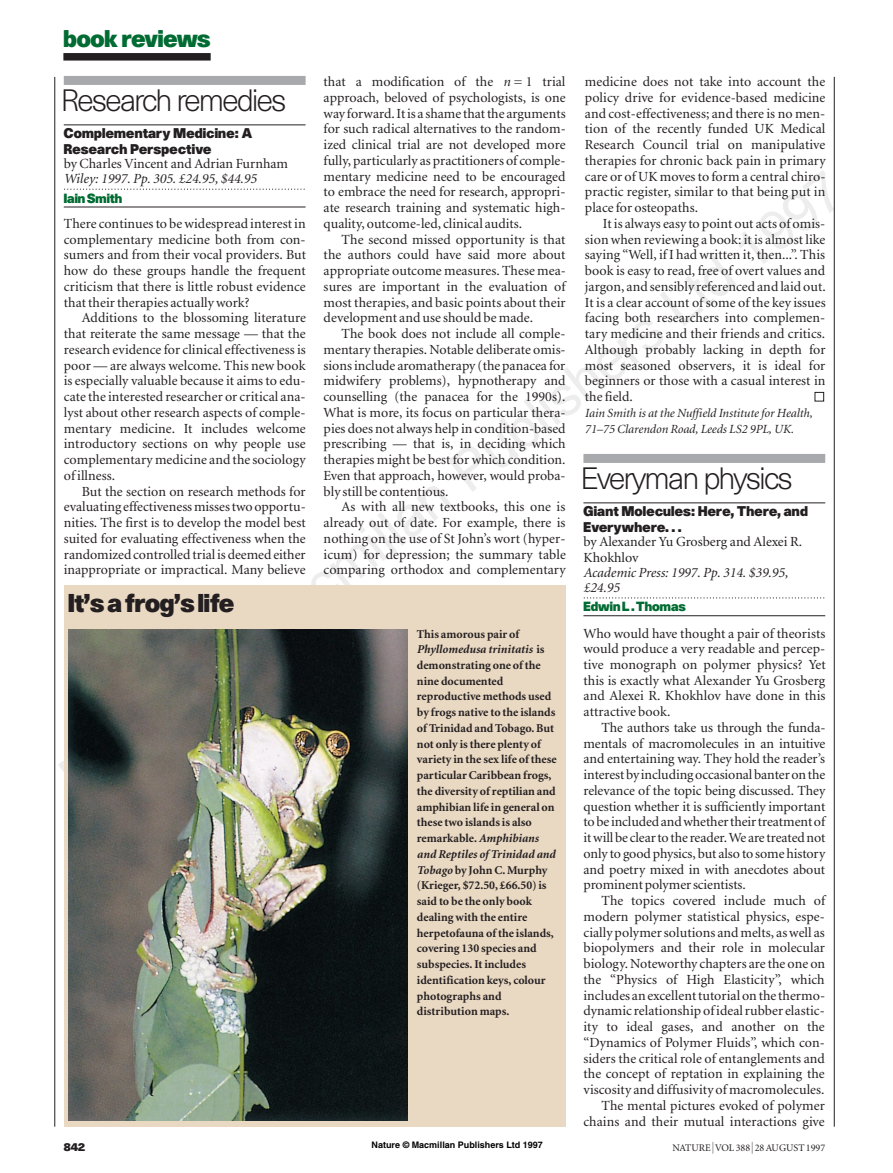
<style>
.page{position:relative;width:893px;height:1173px;background:#fff}
.page>*{position:absolute;margin:0;border:0;box-sizing:border-box;transform-origin:0 0}
.t1{font:28.5px "Unica SB Light Titling";letter-spacing:-.07em;color:#231f20}
.t2{font:700 24px "Unica SH";color:#231f20}
.t3{font:700 22.5px "Unica SH";letter-spacing:-.005em;color:#006b32}
.t4{font:13.95px/15.8px "Minion";letter-spacing:.005em;color:#231f20;text-align:justify}
.t5{font:italic 13.95px/15px "Minion";color:#231f20}
.t6{font:700 13.2px/15.8px "Unica SH";letter-spacing:.02em;color:#231f20}
.t7{font:italic 12.45px/15.8px "Minion";color:#231f20}
.t8{font:700 12.3px "Unica SH";letter-spacing:.005em;color:#006b32}
.t9{font:700 12px/15.8px "Minion";color:#231f20}
.t10{font:700 10.8px "Unica SH";color:#231f20}
.t11{font:10.2px "Minion";color:#231f20}
.t12{font:700 9px "Helvetica";color:#000}
.s1{font-style:italic}
.s2{font-family:"Unica SB";font-weight:300;font-size:12px}
</style>
<div class="page">
<img style="left:361px;top:521px;width:35px;height:33px">
<img style="left:370px;top:513px;width:35px;height:33px">
<img style="left:392px;top:505px;width:39px;height:32px">
<img style="left:416px;top:486px;width:37px;height:34px">
<img style="left:440px;top:447px;width:40px;height:44px">
<img style="left:516px;top:400px;width:35px;height:32px">
<img style="left:525px;top:392px;width:35px;height:33px">
<img style="left:547px;top:389px;width:33px;height:27px">
<img style="left:556px;top:367px;width:49px;height:34px">
<img style="left:592px;top:350px;width:34px;height:29px">
<img style="left:615px;top:333px;width:23px;height:31px">
<img style="left:630px;top:321px;width:33px;height:30px">
<img style="left:652px;top:292px;width:51px;height:34px">
<img style="left:675px;top:276px;width:40px;height:30px">
<img style="left:699px;top:254px;width:37px;height:42px">
<img style="left:771px;top:194px;width:45px;height:36px">
<img style="left:795px;top:171px;width:38px;height:41px">
<div style="left:64px;top:76px;width:241px;height:9px;background:#a8a9ad"></div>
<hr style="left:64px;top:125px;width:241px;height:1px;background:#231f20">
<svg style="left:64px;top:189px;width:241px;height:1px"></svg>
<hr style="left:64px;top:207px;width:241px;height:1px;background:#231f20">
<div style="left:814px;top:392px;width:9px;height:9px;border:1px solid #231f20"></div>
<div style="left:63px;top:53px;width:148px;height:8px;background:#231f20"></div>
<hr style="left:54px;top:77px;width:1px;height:1050px;background:#231f20">
<hr style="left:834px;top:77px;width:1px;height:1050px;background:#231f20">
<div style="left:583px;top:454px;width:242px;height:9px;background:#a8a9ad"></div>
<hr style="left:583px;top:503px;width:242px;height:1px;background:#231f20">
<svg style="left:584px;top:597px;width:241px;height:1px"></svg>
<hr style="left:583px;top:615px;width:242px;height:1px;background:#231f20">
<div style="left:64px;top:585px;width:501px;height:541px;background:#e9d8c2"></div>
<img style="left:68px;top:629px;width:340px;height:491px">
<h3 class="t3" style="left:63px;top:31px;width:149px">book reviews</h3>
<h1 class="t1" style="left:64px;top:91px;width:224px">Research remedies</h1>
<p class="t6" style="left:64px;top:127px;width:190px">Complementary Medicine: A<br>Research Perspective</p>
<p class="t4" style="left:64px;top:157px;width:226px">by Charles Vincent and Adrian Furnham</p>
<p class="t5" style="left:64px;top:172px;width:194px">Wiley: 1997. Pp. 305. £24.95, $44.95</p>
<p class="t8" style="left:64px;top:194px;width:60px">Iain Smith</p>
<p class="t4" style="left:64px;top:217px;width:244px">There continues to be widespread interest in complementary medicine both from con&shy;sumers and from their vocal providers. But how do these groups handle the frequent criticism that there is little robust evidence that their therapies actually work?</p>
<p class="t4" style="left:64px;top:311px;width:244px;text-indent:18px">Additions to the blossoming literature that reiterate the same message — that the research evidence for clinical effectiveness is poor — are always welcome. This new book is especially valuable because it aims to edu&shy;cate the interested researcher or critical ana&shy;lyst about other research aspects of comple&shy;mentary medicine. It includes welcome introductory sections on why people use complementary medicine and the sociology of illness.</p>
<p class="t4" style="left:64px;top:485px;width:243px;text-indent:18px">But the section on research methods for evaluating effectiveness misses two opportu&shy;nities. The first is to develop the model best suited for evaluating effectiveness when the randomized controlled trial is deemed either inappropriate or impractical. Many believe</p>
<h2 class="t2" style="left:68px;top:595px;width:168px">It’s a frog’s life</h2>
<p class="t4" style="left:323px;top:75px;width:243px">that a modification of the <span class="s1">n</span> = 1 trial approach, beloved of psychologists, is one way forward. It is a shame that the arguments for such radical alternatives to the random&shy;ized clinical trial are not developed more fully, particularly as practitioners of comple&shy;mentary medicine need to be encouraged to embrace the need for research, appropri&shy;ate research training and systematic high&shy;quality, outcome-led, clinical audits.</p>
<p class="t4" style="left:323px;top:233px;width:244px;text-indent:18px">The second missed opportunity is that the authors could have said more about appropriate outcome measures. These mea&shy;sures are important in the evaluation of most therapies, and basic points about their development and use should be made.</p>
<p class="t4" style="left:323px;top:327px;width:243px;text-indent:18px">The book does not include all comple&shy;mentary therapies. Notable deliberate omis&shy;sions include aromatherapy (the panacea for midwifery problems), hypnotherapy and counselling (the panacea for the 1990s).<br>What is more, its focus on particular thera&shy;pies does not always help in condition-based prescribing — that is, in deciding which therapies might be best for which condition.<br>Even that approach, however, would proba&shy;bly still be contentious.</p>
<p class="t4" style="left:323px;top:500px;width:244px;text-indent:18px">As with all new textbooks, this one is already out of date. For example, there is nothing on the use of St John’s wort (hyper&shy;icum) for depression; the summary table comparing orthodox and complementary</p>
<p class="t9" style="left:417px;top:627px;width:141px">This amorous pair of<br><span class="s1">Phyllomedusa trinitatis</span> is demonstrating one of the nine documented reproductive methods used by frogs native to the islands of Trinidad and Tobago. But not only is there plenty of variety in the sex life of these particular Caribbean frogs, the diversity of reptilian and amphibian life in general on these two islands is also remarkable. <span class="s1">Amphibians and Reptiles of Trinidad and<br>Tobago</span> by John C. Murphy (Krieger, $72.50, £66.50) is said to be the only book dealing with the entire herpetofauna of the islands, covering 130 species and subspecies. It includes identification keys, colour photographs and distribution maps.</p>
<p class="t4" style="left:585px;top:75px;width:242px">medicine does not take into account the policy drive for evidence-based medicine and cost-effectiveness; and there is no men&shy;tion of the recently funded UK Medical Research Council trial on manipulative therapies for chronic back pain in primary care or of UK moves to form a central chiro&shy;practic register, similar to that being put in place for osteopaths.</p>
<p class="t4" style="left:585px;top:217px;width:242px;text-indent:18px">It is always easy to point out acts of omis&shy;sion when reviewing a book: it is almost like saying “Well, if I had written it, then...”. This book is easy to read, free of overt values and jargon, and sensibly referenced and laid out.<br>It is a clear account of some of the key issues facing both researchers into complemen&shy;tary medicine and their friends and critics.<br>Although probably lacking in depth for most seasoned observers, it is ideal for beginners or those with a casual interest in the field.</p>
<p class="t7" style="left:585px;top:406px;width:229px">Iain Smith is at the Nuffield Institute for Health,<br>71–75 Clarendon Road, Leeds LS2 9PL, UK.</p>
<h1 class="t1" style="left:583px;top:469px;width:211px">Everyman physics</h1>
<p class="t6" style="left:583px;top:505px;width:226px">Giant Molecules: Here, There, and<br>Everywhere. . .</p>
<p class="t4" style="left:583px;top:535px;width:220px">by Alexander Yu Grosberg and Alexei R.<br>Khokhlov</p>
<p class="t5" style="left:583px;top:566px;width:206px">Academic Press: 1997. Pp. 314. $39.95, £24.95</p>
<p class="t8" style="left:583px;top:603px;width:104px">Edwin L . Thomas</p>
<p class="t4" style="left:583px;top:626px;width:244px">Who would have thought a pair of theorists would produce a very readable and percep&shy;tive monograph on polymer physics? Yet this is exactly what Alexander Yu Grosberg and Alexei R. Khokhlov have done in this attractive book.</p>
<p class="t4" style="left:583px;top:721px;width:243px;text-indent:18px">The authors take us through the funda&shy;mentals of macromolecules in an intuitive and entertaining way. They hold the reader’s interest by including occasional banter on the relevance of the topic being discussed. They question whether it is sufficiently important to be included and whether their treatment of it will be clear to the reader. We are treated not only to good physics, but also to some history and poetry mixed in with anecdotes about prominent polymer scientists.</p>
<p class="t4" style="left:583px;top:894px;width:243px;text-align:right">The topics covered include much of modern polymer statistical physics, espe&shy;cially polymer solutions and melts, as well as biopolymers and their role in molecular biology. Noteworthy chapters are the one on the “Physics of High Elasticity”, which includes an excellent tutorial on the thermo&shy;dynamic relationship of ideal rubber elastic&shy;ity to ideal gases, and another on the “Dynamics of Polymer Fluids”, which con&shy;siders the critical role of entanglements and the concept of reptation in explaining the viscosity and diffusivity of macromolecules.<br>The mental pictures evoked of polymer chains and their mutual interactions give</p>
<p class="t10" style="left:64px;top:1143px;width:23px">842</p>
<p class="t11" style="left:672px;top:1143px;width:154px">NATURE<span class="s2">|</span> VOL 388 <span class="s2">|</span> 28 AUGUST 1997</p>
<p class="t12" style="left:371px;top:1142px;width:173px">Nature © Macmillan Publishers Ltd 1997</p>
</div>
